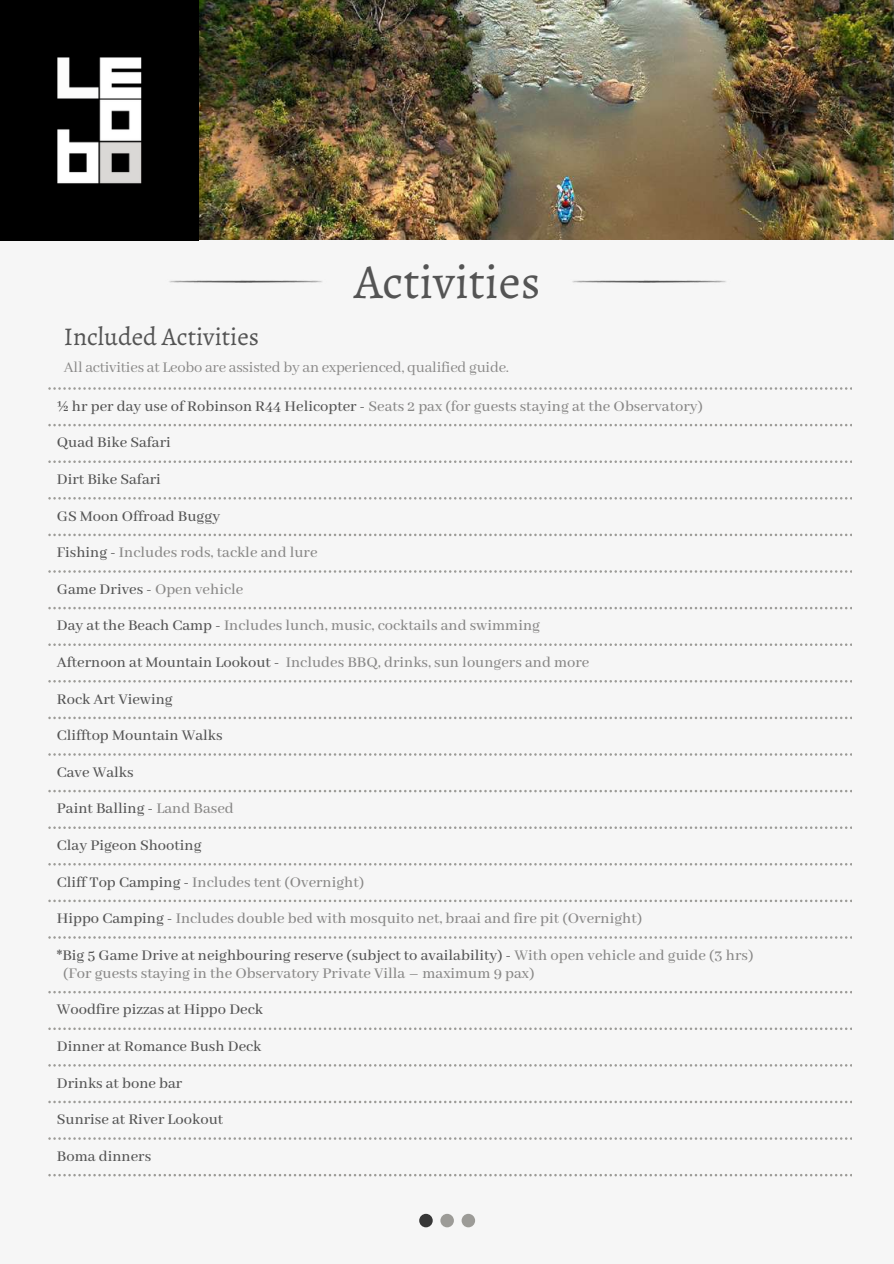
<style>
.page{position:relative;width:894px;height:1264px;background:#fff}
.page>*{position:absolute;margin:0;border:0;box-sizing:border-box;transform-origin:0 0}
.t1{font:48.9px "Alegreya";color:#545454}
.t2{font:25.5px "Alegreya";color:#545454}
.t3{font:500 16.5px/18.1px "Abhaya Libre";color:#898887}
.t4{font:500 16.5px "Abhaya Libre";color:#545454}
.t5{font:16.5px "Abhaya Libre";letter-spacing:-.015em;color:#898887}
.s1{color:#545454}
.s2{color:#898887}
</style>
<div class="page">
<div style="left:0;top:0;width:893px;height:1263px;background:#f6f6f6"></div>
<img style="left:198px;top:0;width:695px;height:240px">
<div style="left:0;top:0;width:198px;height:240px;background:#000"></div>
<img style="left:57px;top:57px;width:85px;height:127px">
<img style="left:572px;top:280px;width:154px;height:3px">
<img style="left:169px;top:280px;width:153px;height:3px">
<svg style="left:48px;top:936px;width:804px;height:2px"></svg>
<svg style="left:48px;top:863px;width:804px;height:2px"></svg>
<svg style="left:48px;top:826px;width:804px;height:3px"></svg>
<svg style="left:48px;top:570px;width:804px;height:2px"></svg>
<svg style="left:48px;top:460px;width:804px;height:3px"></svg>
<svg style="left:48px;top:424px;width:804px;height:2px"></svg>
<svg style="left:48px;top:387px;width:804px;height:3px"></svg>
<svg style="left:48px;top:607px;width:804px;height:2px"></svg>
<svg style="left:48px;top:753px;width:804px;height:2px"></svg>
<svg style="left:48px;top:716px;width:804px;height:3px"></svg>
<svg style="left:48px;top:680px;width:804px;height:2px"></svg>
<svg style="left:48px;top:643px;width:804px;height:3px"></svg>
<svg style="left:48px;top:789px;width:804px;height:3px"></svg>
<svg style="left:48px;top:899px;width:804px;height:3px"></svg>
<svg style="left:48px;top:1027px;width:804px;height:3px"></svg>
<svg style="left:48px;top:991px;width:804px;height:2px"></svg>
<svg style="left:48px;top:1064px;width:804px;height:2px"></svg>
<svg style="left:48px;top:1100px;width:804px;height:3px"></svg>
<div style="left:419px;top:1213px;width:13px;height:14px;background:#373737;border-radius:50%"></div>
<div style="left:440px;top:1213px;width:14px;height:14px;background:#9c9b97;border-radius:50%"></div>
<div style="left:461px;top:1213px;width:14px;height:14px;background:#9c9b97;border-radius:50%"></div>
<svg style="left:48px;top:1137px;width:804px;height:2px"></svg>
<svg style="left:48px;top:1174px;width:804px;height:2px"></svg>
<svg style="left:48px;top:497px;width:804px;height:2px"></svg>
<svg style="left:48px;top:533px;width:804px;height:3px"></svg>
<h1 class="t1" style="left:354px;top:248px;width:188px">Activities</h1>
<h2 class="t2" style="left:64px;top:319px;width:197px">Included Activities</h2>
<p class="t5" style="left:64px;top:358px;width:446px">All activities at Leobo are assisted by an experienced, qualified guide.</p>
<p class="t3" style="left:57px;top:397px;width:647px"><span class="s1">½ hr per day use of Robinson R44 Helicopter -</span> Seats 2 pax (for guests staying at the Observatory)</p>
<p class="t4" style="left:57px;top:433px;width:115px">Quad Bike Safari</p>
<p class="t4" style="left:57px;top:470px;width:106px">Dirt Bike Safari</p>
<p class="t4" style="left:57px;top:506px;width:165px">GS Moon Offroad Buggy</p>
<p class="t3" style="left:57px;top:544px;width:262px"><span class="s1">Fishing -</span> Includes rods, tackle and lure</p>
<p class="t4" style="left:57px;top:580px;width:188px">Game Drives - <span class="s2">Open vehicle</span></p>
<p class="t3" style="left:57px;top:617px;width:484px"><span class="s1">Day at the Beach Camp -</span> Includes lunch, music, cocktails and swimming</p>
<p class="t3" style="left:57px;top:653px;width:534px"><span class="s1">Afternoon at Mountain Lookout -</span> Includes BBQ, drinks, sun loungers and more</p>
<p class="t4" style="left:57px;top:689px;width:117px">Rock Art Viewing</p>
<p class="t4" style="left:57px;top:726px;width:167px">Clifftop Mountain Walks</p>
<p class="t4" style="left:57px;top:763px;width:78px">Cave Walks</p>
<p class="t4" style="left:57px;top:799px;width:178px">Paint Balling - <span class="s2">Land Based</span></p>
<p class="t4" style="left:57px;top:836px;width:146px">Clay Pigeon Shooting</p>
<p class="t3" style="left:57px;top:873px;width:309px"><span class="s1">Cliff Top Camping -</span> Includes tent (Overnight)</p>
<p class="t3" style="left:57px;top:909px;width:586px"><span class="s1">Hippo Camping -</span> Includes double bed with mosquito net, braai and fire pit (Overnight)</p>
<p class="t3" style="left:63px;top:946px;width:691px;text-indent:-6px"><span class="s1">*Big 5 Game Drive at neighbouring reserve (subject to availability) -</span> With open vehicle and guide (3 hrs) (For guests staying in the Observatory Private Villa – maximum 9 pax)</p>
<p class="t4" style="left:57px;top:1000px;width:208px">Woodfire pizzas at Hippo Deck</p>
<p class="t4" style="left:57px;top:1037px;width:206px">Dinner at Romance Bush Deck</p>
<p class="t4" style="left:57px;top:1073px;width:127px">Drinks at bone bar</p>
<p class="t4" style="left:57px;top:1110px;width:168px">Sunrise at River Lookout</p>
<p class="t4" style="left:57px;top:1146px;width:96px">Boma dinners</p>
</div>
